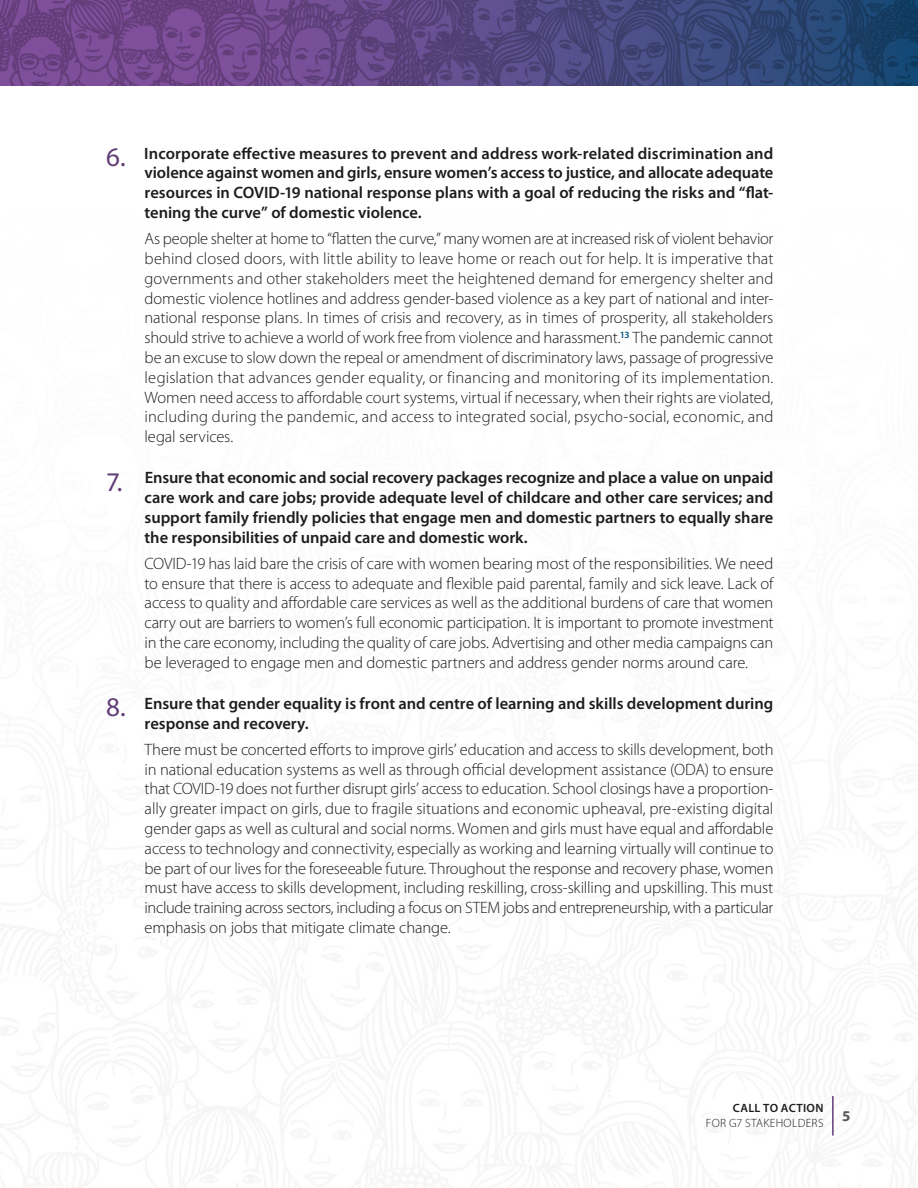
<style>
.page{position:relative;width:918px;height:1188px;background:#fff}
.page>*{position:absolute;margin:0;border:0;box-sizing:border-box;transform-origin:0 0}
.t1{font:300 16.5px/19.8px "Myriad Pro";letter-spacing:-.005em;color:#1d1d1b;text-align:justify}
.t2{font:600 16.5px/19.8px "Myriad Pro";color:#1d1d1b;text-align:justify}
.t3{font:300 12px/14.4px "Myriad Pro";letter-spacing:.025em;color:#1d1d1b;text-align:center}
.s1{font-weight:400;font-size:27px;color:#623d78}
.s2{font-weight:600}
</style>
<div class="page">
<img style="left:0;top:0;width:918px;height:85px">
<hr style="left:832px;top:1096px;width:2px;height:40px;background:#623d78">
<p class="t2" style="left:145px;top:143px;width:630px;text-indent:-38px"><span class="s1">6.</span> Incorporate effective measures to prevent and address work-related discrimination and violence against women and girls, ensure women’s access to justice, and allocate adequate resources in COVID-19 national response plans with a goal of reducing the risks and “flat&shy;tening the curve” of domestic violence.</p>
<p class="t1" style="left:145px;top:229px;width:630px">As people shelter at home to “flatten the curve,” many women are at increased risk of violent behavior behind closed doors, with little ability to leave home or reach out for help. It is imperative that governments and other stakeholders meet the heightened demand for emergency shelter and domestic violence hotlines and address gender-based violence as a key part of national and inter&shy;national response plans. In times of crisis and recovery, as in times of prosperity, all stakeholders should strive to achieve a world of work free from violence and harassment.<sup>13</sup> The pandemic cannot be an excuse to slow down the repeal or amendment of discriminatory laws, passage of progressive legislation that advances gender equality, or financing and monitoring of its implementation.<br>Women need access to affordable court systems, virtual if necessary, when their rights are violated, including during the pandemic, and access to integrated social, psycho-social, economic, and legal services.</p>
<p class="t2" style="left:145px;top:467px;width:630px;text-indent:-38px"><span class="s1">7.</span> Ensure that economic and social recovery packages recognize and place a value on unpaid care work and care jobs; provide adequate level of childcare and other care services; and support family friendly policies that engage men and domestic partners to equally share the responsibilities of unpaid care and domestic work.</p>
<p class="t1" style="left:145px;top:554px;width:630px">COVID-19 has laid bare the crisis of care with women bearing most of the responsibilities. We need to ensure that there is access to adequate and flexible paid parental, family and sick leave. Lack of access to quality and affordable care services as well as the additional burdens of care that women carry out are barriers to women’s full economic participation. It is important to promote investment in the care economy, including the quality of care jobs. Advertising and other media campaigns can be leveraged to engage men and domestic partners and address gender norms around care.</p>
<p class="t2" style="left:145px;top:693px;width:630px;text-indent:-38px"><span class="s1">8.</span> Ensure that gender equality is front and centre of learning and skills development during response and recovery.</p>
<p class="t1" style="left:145px;top:740px;width:630px">There must be concerted efforts to improve girls’ education and access to skills development, both in national education systems as well as through official development assistance (ODA) to ensure that COVID-19 does not further disrupt girls’ access to education. School closings have a proportion&shy;ally greater impact on girls, due to fragile situations and economic upheaval, pre-existing digital gender gaps as well as cultural and social norms. Women and girls must have equal and affordable access to technology and connectivity, especially as working and learning virtually will continue to be part of our lives for the foreseeable future. Throughout the response and recovery phase, women must have access to skills development, including reskilling, cross-skilling and upskilling. This must include training across sectors, including a focus on STEM jobs and entrepreneurship, with a particular emphasis on jobs that mitigate climate change.</p>
<p class="t3" style="left:706px;top:1101px;width:146px"><span class="s2">CALL TO ACTION<br></span>FOR G7 STAKEHOLDERS <sup>5</sup></p>
</div>
